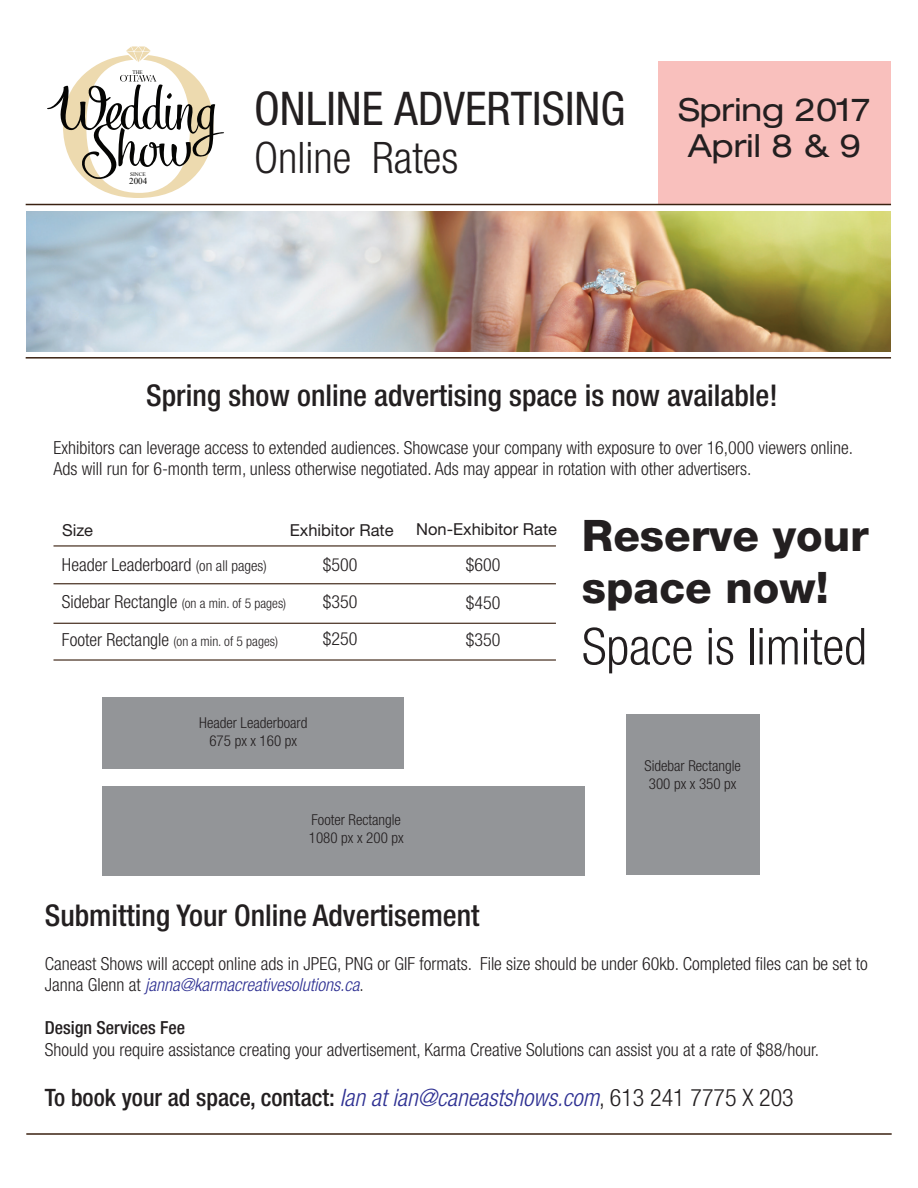
<style>
.page{position:relative;width:918px;height:1188px;background:#fff}
.page>*{position:absolute;margin:0;border:0;box-sizing:border-box;transform-origin:0 0}
.t1{font:300 condensed 51px "Helvetica Neue LT Std";color:#231f20}
.t2{font:condensed 46.5px "Helvetica Neue LT Std";color:#231f20}
.t3{font:800 43.5px/52.2px "Helvetica Neue LT Std";color:#231f20}
.t4{font:300 condensed 43.5px "Helvetica Neue LT Std";color:#231f20}
.t5{font:expanded 31.8px/36px "Helvetica Neue LT Std";color:#231f20}
.t6{font:500 condensed 30px "Helvetica Neue LT Std";color:#231f20}
.t7{font:500 condensed 24px "Helvetica Neue LT Std";color:#231f20}
.t8{font:300 condensed 18px/37.5px "Helvetica Neue LT Std";color:#231f20}
.t9{font:500 condensed 18px "Helvetica Neue LT Std";color:#231f20}
.t10{font:16.5px "Helvetica Neue LT Std";color:#231f20}
.t11{font:300 condensed 15px/18px "Helvetica Neue LT Std";color:#231f20}
.t12{font:300 condensed 13.5px "Helvetica Neue LT Std";color:#231f20}
.t13{font:9px "Times New Roman";color:#050504}
.t14{font:5.4px "Times New Roman";color:#050504}
.s1{font-size:15px}
.s2{font-size:18px}
.s3{font-style:italic;color:#2e3092}
.s4{font-weight:300;font-style:italic;color:#2e3092}
.s5{font-weight:300}
</style>
<div class="page">
<hr style="left:54px;top:659px;width:502px;height:2px;background:#3a2111">
<hr style="left:54px;top:623px;width:502px;height:1px;background:#3a2111">
<hr style="left:54px;top:583px;width:502px;height:1px;background:#3a2111">
<hr style="left:54px;top:545px;width:502px;height:2px;background:#3a2111">
<div style="left:103px;top:697px;width:301px;height:71px;background:#939598"></div>
<div style="left:626px;top:714px;width:134px;height:161px;background:#939598"></div>
<div style="left:103px;top:786px;width:482px;height:90px;background:#939598"></div>
<div style="left:658px;top:61px;width:232px;height:144px;background:#f9c0bd"></div>
<img style="left:26px;top:211px;width:864px;height:141px">
<svg style="left:47px;top:46px;width:177px;height:152px"></svg>
<hr style="left:26px;top:357px;width:865px;height:2px;background:#3a2111">
<hr style="left:26px;top:204px;width:865px;height:1px;background:#3a2111">
<hr style="left:26px;top:1133px;width:866px;height:2px;background:#3a2111">
<p class="t14" style="left:132px;top:68px;width:12px">THE</p>
<p class="t14" style="left:130px;top:170px;width:17px">SINCE</p>
<p class="t13" style="left:129px;top:174px;width:20px">2004</p>
<h2 class="t2" style="left:254px;top:82px;width:373px">ONLINE ADVERTISING</h2>
<h3 class="t4" style="left:254px;top:133px;width:206px">Online Rates</h3>
<h3 class="t5" style="left:679px;top:91px;width:193px">Spring 2017<br>April 8 &amp; 9</h3>
<h3 class="t6" style="left:146px;top:377px;width:633px">Spring show online advertising space is now available!</h3>
<p class="t8" style="left:53px;top:437px;width:801px;line-height:21.6px">Exhibitors can leverage access to extended audiences. Showcase your company with exposure to over 16,000 viewers online.<br>Ads will run for 6-month term, unless otherwise negotiated. Ads may appear in rotation with other advertisers.</p>
<p class="t10" style="left:62px;top:520px;width:33px">Size</p>
<p class="t10" style="left:290px;top:520px;width:105px">Exhibitor Rate</p>
<p class="t10" style="left:416px;top:520px;width:142px">Non-Exhibitor Rate</p>
<p class="t8" style="left:62px;top:545px;width:206px">Header Leaderboard <span class="s1">(on all pages)</span></p>
<p class="t12" style="left:62px;top:595px;width:226px"><span class="s2">Sidebar Rectangle</span> (on a min. of 5 pages)</p>
<p class="t12" style="left:62px;top:633px;width:218px"><span class="s2">Footer Rectangle</span> (on a min. of 5 pages)</p>
<p class="t8" style="left:323px;top:545px;width:36px;text-align:justify">$500 $350 $250</p>
<p class="t8" style="left:466px;top:546px;width:36px;text-align:justify">$600 $450 $350</p>
<p class="t11" style="left:199px;top:714px;width:110px;text-align:center">Header Leaderboard<br>675 px x 160 px</p>
<p class="t11" style="left:309px;top:810px;width:96px">Footer Rectangle<br>1080 px x 200 px</p>
<h3 class="t3" style="left:582px;top:509px;width:288px">Reserve your space now!</h3>
<h1 class="t1" style="left:582px;top:617px;width:286px">Space is limited</h1>
<p class="t11" style="left:645px;top:756px;width:98px">Sidebar Rectangle<br>300 px x 350 px</p>
<h3 class="t6" style="left:45px;top:898px;width:436px">Submitting Your Online Advertisement</h3>
<p class="t8" style="left:45px;top:952px;width:825px;line-height:21.6px">Caneast Shows will accept online ads in JPEG, PNG or GIF formats. File size should be under 60kb. Completed files can be set to<br>Janna Glenn at <span class="s3">janna@karmacreativesolutions.ca</span>.</p>
<p class="t9" style="left:45px;top:1017px;width:142px">Design Services Fee</p>
<p class="t8" style="left:45px;top:1031px;width:776px">Should you require assistance creating your advertisement, Karma Creative Solutions can assist you at a rate of $88/hour.</p>
<h3 class="t7" style="left:45px;top:1084px;width:750px">To book your ad space, contact: <span class="s4">Ian at ian@caneastshows.com</span><span class="s5">, 613 241 7775 X 203</span></h3>
</div>
